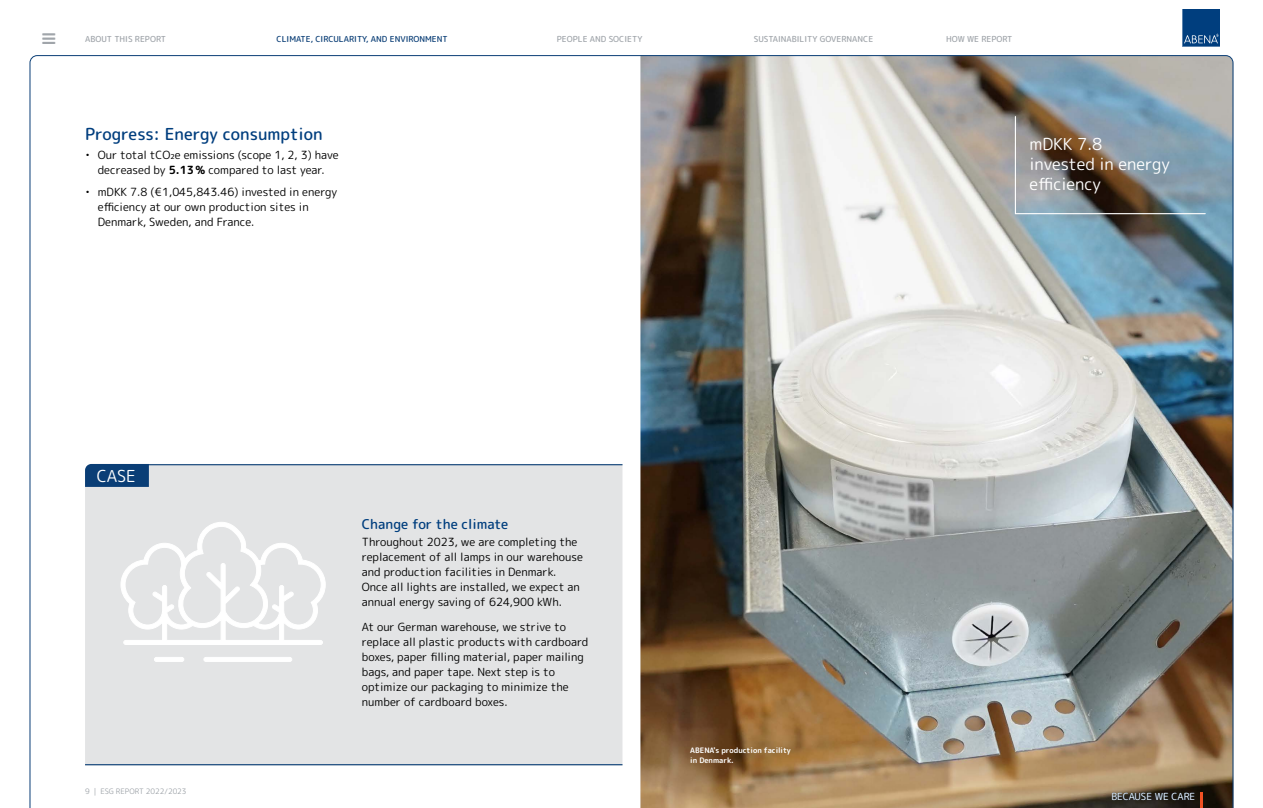
<style>
.page{position:relative;width:1263px;height:808px;background:#fff}
.page>*{position:absolute;margin:0;border:0;box-sizing:border-box;transform-origin:0 0}
.t1{font:16.5px/19.8px "rounded mplus 1 c regular";color:#fff}
.t2{font:16.5px "rounded mplus 1 c medium";color:#003e7e}
.t3{font:13.5px "rounded mplus 1 c medium";color:#003e7e}
.t4{font:11.25px/15px "rounded mplus 1 c regular";color:#000}
.t5{font:9.75px "rounded mplus 1 c regular";color:#fff}
.t6{font:8.25px "rounded mplus 1 c medium";color:#a0a5aa}
.t7{font:8.25px "rounded mplus 1 c medium";color:#0a3e76}
.t8{font:7.5px/10.5px "rounded mplus 1 c bold";color:#fff}
.t9{font:7.5px "rounded mplus 1 c regular";color:#a0a5aa}
.s1{font-family:"rounded mplus 1 c bold"}
</style>
<div class="page">
<svg style="left:1182px;top:9px;width:38px;height:38px"></svg>
<img style="left:30px;top:55px;width:1203px;height:753px">
<hr style="left:1200px;top:793px;width:3px;height:15px;background:#f05123">
<p class="t6" style="left:85px;top:33px;width:82px">ABOUT THIS REPORT</p>
<p class="t7" style="left:277px;top:33px;width:173px">CLIMATE, CIRCULARITY, AND ENVIRONMENT</p>
<p class="t6" style="left:557px;top:33px;width:87px">PEOPLE AND SOCIETY</p>
<p class="t6" style="left:754px;top:33px;width:121px">SUSTAINABILITY GOVERNANCE</p>
<p class="t6" style="left:946px;top:33px;width:68px">HOW WE REPORT</p>
<h1 class="t2" style="left:85px;top:122px;width:239px">Progress: Energy consumption</h1>
<p class="t4" style="left:85px;top:148px;width:255px;text-align:center">• Our total tCO₂e emissions (scope 1, 2, 3) have decreased by <span class="s1">5.13%</span> compared to last year.</p>
<p class="t4" style="left:98px;top:184px;width:241px;text-indent:-13px">• mDKK 7.8 (€1,045,843.46) invested in energy efficiency at our own production sites in<br>Denmark, Sweden, and France.</p>
<h1 class="t1" style="left:1029px;top:134px;width:142px">mDKK 7.8 invested in energy efficiency</h1>
<h1 class="t1" style="left:97px;top:466px;width:41px">CASE</h1>
<p class="t9" style="left:85px;top:785px;width:103px">9 | ESG REPORT 2022/2023</p>
<p class="t3" style="left:362px;top:514px;width:148px">Change for the climate</p>
<p class="t4" style="left:362px;top:535px;width:223px">Throughout 2023, we are completing the replacement of all lamps in our warehouse and production facilities in Denmark.<br>Once all lights are installed, we expect an annual energy saving of 624,900 kWh.</p>
<p class="t4" style="left:362px;top:619px;width:228px">At our German warehouse, we strive to replace all plastic products with cardboard boxes, paper filling material, paper mailing bags, and paper tape. Next step is to optimize our packaging to minimize the number of cardboard boxes.</p>
<p class="t8" style="left:690px;top:745px;width:102px">ABENA's production facility in Denmark.</p>
<p class="t5" style="left:1111px;top:790px;width:85px">BECAUSE WE CARE</p>
</div>
